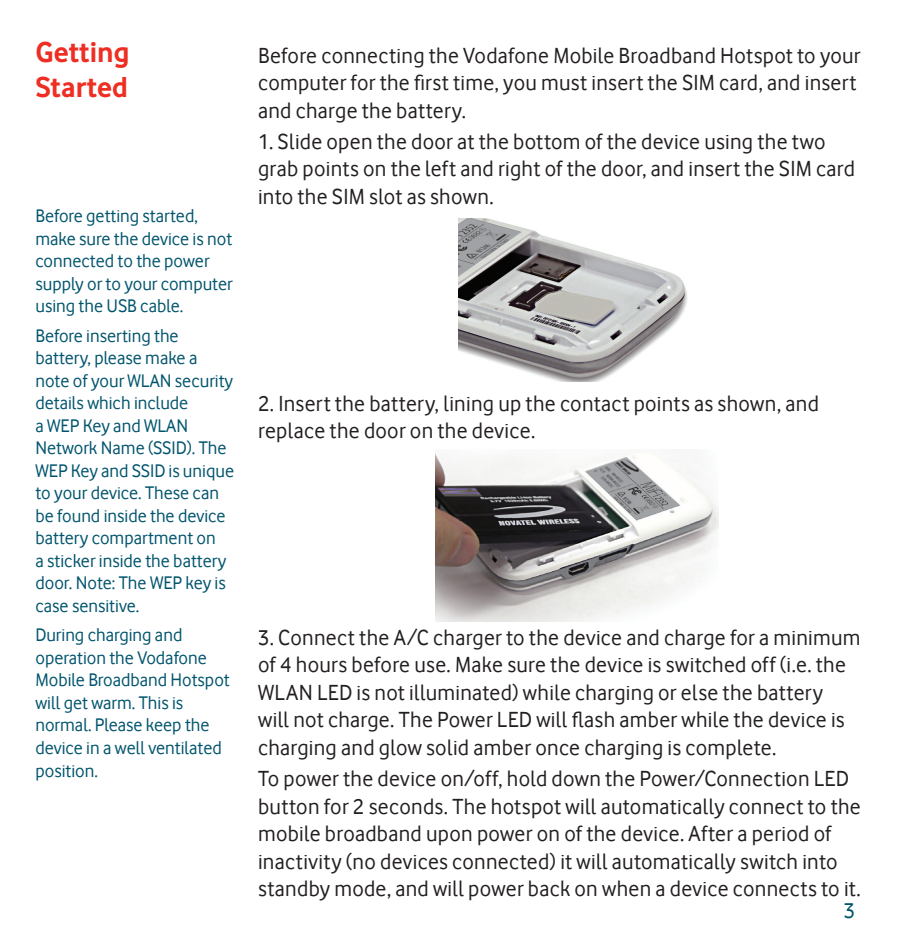
<style>
.page{position:relative;width:898px;height:945px;background:#fff}
.page>*{position:absolute;margin:0;border:0;box-sizing:border-box;transform-origin:0 0}
.t1{font:700 30px/35px "Vodafone Rg";color:#ee2e22}
.t2{font:22.5px/27.5px "Vodafone Rg";letter-spacing:.015em;color:#231f20}
.t3{font:22.5px "Vodafone Rg";color:#00546d}
.t4{font:18.75px/22.5px "Vodafone Rg";color:#00546d}
</style>
<div class="page">
<img style="left:458px;top:219px;width:230px;height:162px">
<img style="left:435px;top:449px;width:283px;height:172px">
<h1 class="t1" style="left:35px;top:34px;width:95px">Getting<br>Started</h1>
<p class="t4" style="left:35px;top:204px;width:199px">Before getting started, make sure the device is not connected to the power supply or to your computer using the USB cable.</p>
<p class="t4" style="left:35px;top:324px;width:200px">Before inserting the battery, please make a note of your WLAN security details which include<br>a WEP Key and WLAN<br>Network Name (SSID). The<br>WEP Key and SSID is unique to your device. These can be found inside the device battery compartment on<br>a sticker inside the battery door. Note: The WEP key is case sensitive.</p>
<p class="t4" style="left:35px;top:624px;width:196px">During charging and operation the Vodafone<br>Mobile Broadband Hotspot will get warm. This is normal. Please keep the device in a well ventilated position.</p>
<p class="t2" style="left:258px;top:41px;width:603px">Before connecting the Vodafone Mobile Broadband Hotspot to your computer for the first time, you must insert the SIM card, and insert and charge the battery.</p>
<p class="t2" style="left:258px;top:127px;width:598px">1. Slide open the door at the bottom of the device using the two grab points on the left and right of the door, and insert the SIM card into the SIM slot as shown.</p>
<p class="t2" style="left:258px;top:389px;width:562px">2. Insert the battery, lining up the contact points as shown, and replace the door on the device.</p>
<p class="t2" style="left:258px;top:623px;width:604px">3. Connect the A/C charger to the device and charge for a minimum of 4 hours before use. Make sure the device is switched off (i.e. the WLAN LED is not illuminated) while charging or else the battery<br>will not charge. The Power LED will flash amber while the device is charging and glow solid amber once charging is complete.</p>
<p class="t2" style="left:258px;top:764px;width:604px">To power the device on/off, hold down the Power/Connection LED button for 2 seconds. The hotspot will automatically connect to the mobile broadband upon power on of the device. After a period of inactivity (no devices connected) it will automatically switch into standby mode, and will power back on when a device connects to it.</p>
<p class="t3" style="left:843px;top:897px;width:13px">3</p>
</div>
